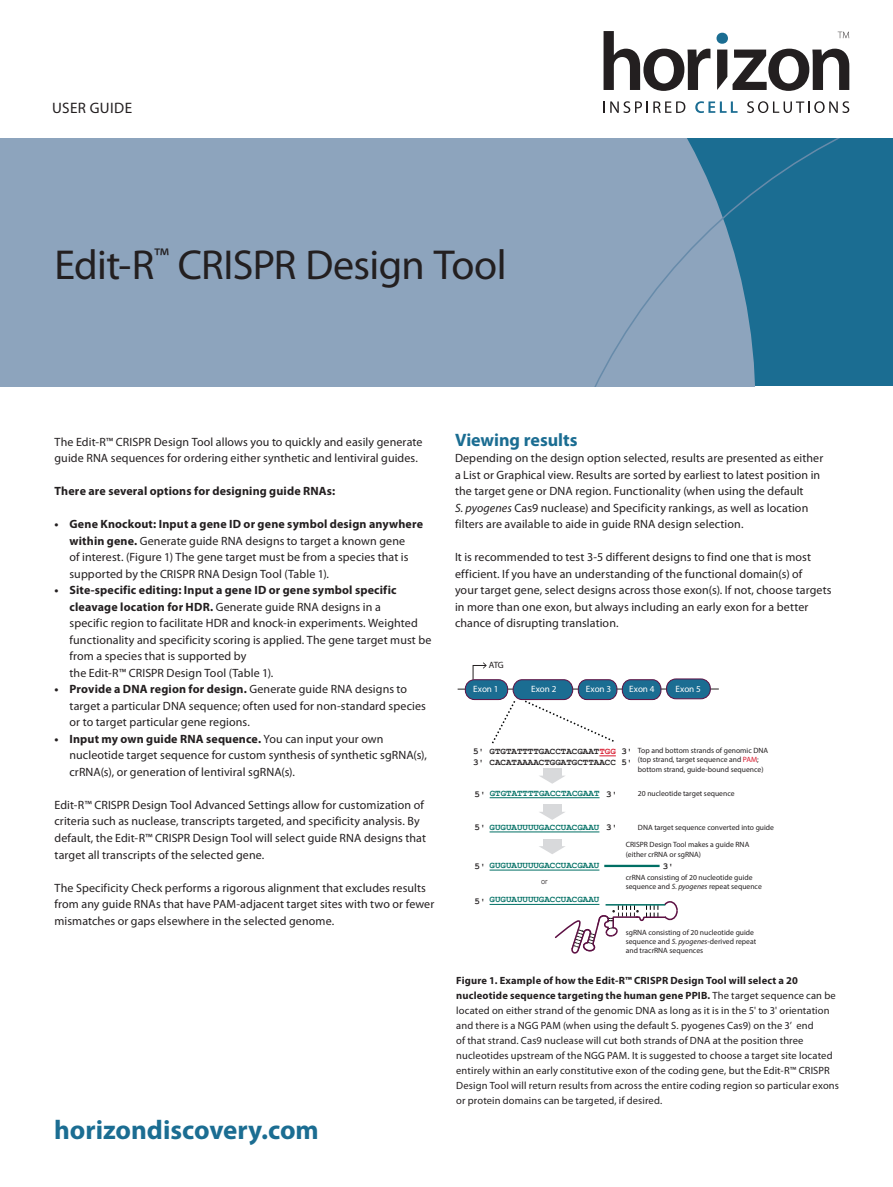
<style>
.page{position:relative;width:893px;height:1187px;background:#fff}
.page>*{position:absolute;margin:0;border:0;box-sizing:border-box;transform-origin:0 0}
.H_Front_page_headlin{font:42px "Myriad Pro";letter-spacing:-.015em;color:#231f20}
.t1{font:700 27px "Myriad Pro";color:#1b6d92}
.Content_heading{font:700 18px "Myriad Pro";color:#1b6d92}
.t2{font:15.15px "Myriad Pro";letter-spacing:.025em;color:#231f20}
.H_Body_Copy_8_pt{font:12px/16.5px "Myriad Pro";letter-spacing:.01em;color:#231f20}
.H_Bullet_List{font:12px/16.5px "Myriad Pro";letter-spacing:.01em;color:#231f20}
.H_Body_Copy_8_pt-2{font:700 12px "Myriad Pro";letter-spacing:.01em;color:#231f20}
.H_Figure_copy{font:10.5px/15px "Myriad Pro";letter-spacing:.01em;color:#231f20}
.t3{font:700 9.15px "Courier New";color:#006f64}
.t4{font:700 9.15px/10.9px "Courier New";color:#231f20}
.t5{font:9.15px "Myriad Pro";letter-spacing:.005em;color:#fff}
.t6{font:9.15px "Myriad Pro";color:#231f20}
.t7{font:7.65px/9.1px "Myriad Pro";color:#231f20}
.t8{font:7.65px "GE Inspira";color:#231f20}
.s1{font-weight:700}
.s2{font-style:italic}
.s3{color:#d71a2e}
.s4{color:#231f20}
</style>
<div class="page">
<div style="left:0;top:139px;width:537px;height:247px;background:#8da4bd"></div>
<svg style="left:537px;top:139px;width:356px;height:247px;background:#598ba9"></svg>
<svg style="left:604px;top:31px;width:106px;height:60px"></svg>
<div style="left:716px;top:33px;width:12px;height:11px;background:#1b6d92;border-radius:50%"></div>
<svg style="left:717px;top:49px;width:132px;height:42px"></svg>
<svg style="left:603px;top:101px;width:82px;height:12px"></svg>
<svg style="left:695px;top:101px;width:43px;height:12px"></svg>
<svg style="left:747px;top:101px;width:102px;height:12px"></svg>
<svg style="left:838px;top:32px;width:11px;height:6px"></svg>
<hr style="left:458px;top:688px;width:261px;height:1px;background:#231f20">
<svg style="left:599px;top:755px;width:17px;height:1px"></svg>
<hr style="left:490px;top:797px;width:110px;height:1px;background:#006f64">
<hr style="left:490px;top:831px;width:109px;height:1px;background:#006f64">
<svg style="left:489px;top:699px;width:27px;height:45px"></svg>
<svg style="left:523px;top:699px;width:91px;height:43px"></svg>
<div style="left:543px;top:768px;width:18px;height:8px;background:#d8d9db"></div>
<svg style="left:539px;top:775px;width:26px;height:8px"></svg>
<div style="left:543px;top:804px;width:18px;height:8px;background:#d8d9db"></div>
<svg style="left:539px;top:811px;width:26px;height:8px"></svg>
<div style="left:543px;top:838px;width:18px;height:9px;background:#d8d9db"></div>
<svg style="left:539px;top:846px;width:26px;height:8px"></svg>
<hr style="left:490px;top:869px;width:109px;height:1px;background:#006f64">
<svg style="left:472px;top:662px;width:15px;height:17px"></svg>
<hr style="left:604px;top:864px;width:56px;height:3px;background:#006f64">
<svg style="left:554px;top:901px;width:124px;height:52px"></svg>
<hr style="left:606px;top:904px;width:59px;height:1px;background:#006f64">
<hr style="left:490px;top:903px;width:109px;height:1px;background:#006f64">
<div style="left:465px;top:679px;width:43px;height:20px;background:#1b6d92;border-radius:9px"></div>
<div style="left:465px;top:679px;width:43px;height:20px;border:1px solid #5d1043;border-radius:9px"></div>
<div style="left:578px;top:679px;width:39px;height:20px;background:#1b6d92;border-radius:9px"></div>
<div style="left:578px;top:679px;width:39px;height:20px;border:1px solid #5d1043;border-radius:9px"></div>
<div style="left:622px;top:679px;width:39px;height:20px;background:#1b6d92;border-radius:9px"></div>
<div style="left:622px;top:679px;width:39px;height:20px;border:1px solid #5d1043;border-radius:9px"></div>
<div style="left:667px;top:679px;width:43px;height:19px;background:#1b6d92;border-radius:9px"></div>
<div style="left:666px;top:678px;width:44px;height:21px;border:1px solid #5d1043;border-radius:9px"></div>
<div style="left:513px;top:679px;width:60px;height:20px;background:#1b6d92;border-radius:9px"></div>
<div style="left:513px;top:679px;width:60px;height:20px;border:1px solid #5d1043;border-radius:9px"></div>
<p class="t2" style="left:52px;top:99px;width:82px">USER GUIDE</p>
<p class="H_Front_page_headlin" style="left:55px;top:239px;width:454px">Edit-R<sup>™</sup> CRISPR Design Tool</p>
<p class="H_Body_Copy_8_pt" style="left:55px;top:433px;width:369px">The Edit-R™ CRISPR Design Tool allows you to quickly and easily generate guide RNA sequences for ordering either synthetic and lentiviral guides.</p>
<p class="H_Body_Copy_8_pt-2" style="left:55px;top:483px;width:282px">There are several options for designing guide RNAs:</p>
<p class="H_Body_Copy_8_pt" style="left:70px;top:516px;width:355px;text-indent:-15px"><span class="s1">• Gene Knockout: Input a gene ID or gene symbol design anywhere within gene.</span> Generate guide RNA designs to target a known gene<br>of interest. (Figure 1) The gene target must be from a species that is supported by the CRISPR RNA Design Tool (Table 1).</p>
<p class="H_Body_Copy_8_pt" style="left:70px;top:582px;width:363px;text-indent:-15px"><span class="s1">• Site-specific editing: Input a gene ID or gene symbol specific cleavage location for HDR.</span> Generate guide RNA designs in a<br>specific region to facilitate HDR and knock-in experiments. Weighted functionality and specificity scoring is applied. The gene target must be from a species that is supported by<br>the Edit-R™ CRISPR Design Tool (Table 1).</p>
<p class="H_Body_Copy_8_pt" style="left:70px;top:681px;width:358px;text-indent:-15px"><span class="s1">• Provide a DNA region for design.</span> Generate guide RNA designs to target a particular DNA sequence; often used for non-standard species or to target particular gene regions.</p>
<p class="H_Body_Copy_8_pt" style="left:70px;top:730px;width:359px;text-indent:-15px"><span class="s1">• Input my own guide RNA sequence.</span> You can input your own nucleotide target sequence for custom synthesis of synthetic sgRNA(s), crRNA(s), or generation of lentiviral sgRNA(s).</p>
<p class="H_Bullet_List" style="left:55px;top:796px;width:373px">Edit-R™ CRISPR Design Tool Advanced Settings allow for customization of criteria such as nuclease, transcripts targeted, and specificity analysis. By default, the Edit-R™ CRISPR Design Tool will select guide RNA designs that target all transcripts of the selected gene.</p>
<p class="H_Body_Copy_8_pt" style="left:55px;top:879px;width:381px">The Specificity Check performs a rigorous alignment that excludes results from any guide RNAs that have PAM-adjacent target sites with two or fewer mismatches or gaps elsewhere in the selected genome.</p>
<p class="t1" style="left:54px;top:1111px;width:266px">horizondiscovery.com</p>
<p class="Content_heading" style="left:455px;top:428px;width:124px">Viewing results</p>
<p class="H_Body_Copy_8_pt" style="left:455px;top:450px;width:370px">Depending on the design option selected, results are presented as either a List or Graphical view. Results are sorted by earliest to latest position in the target gene or DNA region. Functionality (when using the default<br><span class="s2">S. pyogenes</span> Cas9 nuclease) and Specificity rankings, as well as location filters are available to aide in guide RNA design selection.</p>
<p class="H_Body_Copy_8_pt" style="left:455px;top:549px;width:378px">It is recommended to test 3-5 different designs to find one that is most efficient. If you have an understanding of the functional domain(s) of<br>your target gene, select designs across those exon(s). If not, choose targets in more than one exon, but always including an early exon for a better chance of disrupting translation.</p>
<p class="t6" style="left:489px;top:659px;width:17px">ATG</p>
<p class="t5" style="left:473px;top:683px;width:27px">Exon 1</p>
<p class="t5" style="left:531px;top:683px;width:27px">Exon 2</p>
<p class="t5" style="left:586px;top:683px;width:27px">Exon 3</p>
<p class="t5" style="left:629px;top:683px;width:27px">Exon 4</p>
<p class="t5" style="left:675px;top:683px;width:27px">Exon 5</p>
<p class="t4" style="left:473px;top:745px;width:161px">5' GTGTATTTTGACCTACGAAT<span class="s3">TGG</span> 3'<br>3' CACATAAAACTGGATGCTTAACC 5'</p>
<p class="t3" style="left:490px;top:787px;width:111px">GTGTATTTTGACCTACGAAT</p>
<p class="t3" style="left:475px;top:821px;width:126px"><span class="s4">5'</span> GUGUAUUUUGACCUACGAAU</p>
<p class="t3" style="left:490px;top:859px;width:111px">GUGUAUUUUGACCUACGAAU</p>
<p class="t7" style="left:638px;top:746px;width:132px">Top and bottom strands of genomic DNA (top strand, target sequence and <span class="s3">PAM</span>; bottom strand, guide-bound sequence)</p>
<p class="t4" style="left:475px;top:787px;width:12px">5'</p>
<p class="t4" style="left:606px;top:787px;width:12px">3'</p>
<p class="t4" style="left:606px;top:821px;width:12px">3'</p>
<p class="t4" style="left:475px;top:860px;width:12px">5'</p>
<p class="t4" style="left:663px;top:860px;width:12px">3'</p>
<p class="t3" style="left:475px;top:893px;width:126px"><span class="s4">5'</span> GUGUAUUUUGACCUACGAAU</p>
<p class="t7" style="left:638px;top:789px;width:98px">20 nucleotide target sequence</p>
<p class="t7" style="left:638px;top:822px;width:138px">DNA target sequence converted into guide</p>
<p class="t7" style="left:626px;top:840px;width:125px">CRISPR Design Tool makes a guide RNA (either crRNA or sgRNA)</p>
<p class="t7" style="left:626px;top:873px;width:138px">crRNA consisting of 20 nucleotide guide sequence and <span class="s2">S. pyogenes</span> repeat sequence</p>
<p class="t7" style="left:626px;top:927px;width:132px">sgRNA consisting of 20 nucleotide guide sequence and <span class="s2">S. pyogenes</span>-derived repeat and tracrRNA sequences</p>
<p class="t8" style="left:541px;top:875px;width:8px">or</p>
<p class="H_Figure_copy" style="left:456px;top:972px;width:384px"><span class="s1">Figure 1. Example of how the Edit-R™ CRISPR Design Tool will select a 20 nucleotide sequence targeting the human gene PPIB.</span> The target sequence can be located on either strand of the genomic DNA as long as it is in the 5' to 3' orientation and there is a NGG PAM (when using the default S. pyogenes Cas9) on the 3’ end<br>of that strand. Cas9 nuclease will cut both strands of DNA at the position three nucleotides upstream of the NGG PAM. It is suggested to choose a target site located entirely within an early constitutive exon of the coding gene, but the Edit-R™ CRISPR Design Tool will return results from across the entire coding region so particular exons or protein domains can be targeted, if desired.</p>
</div>
